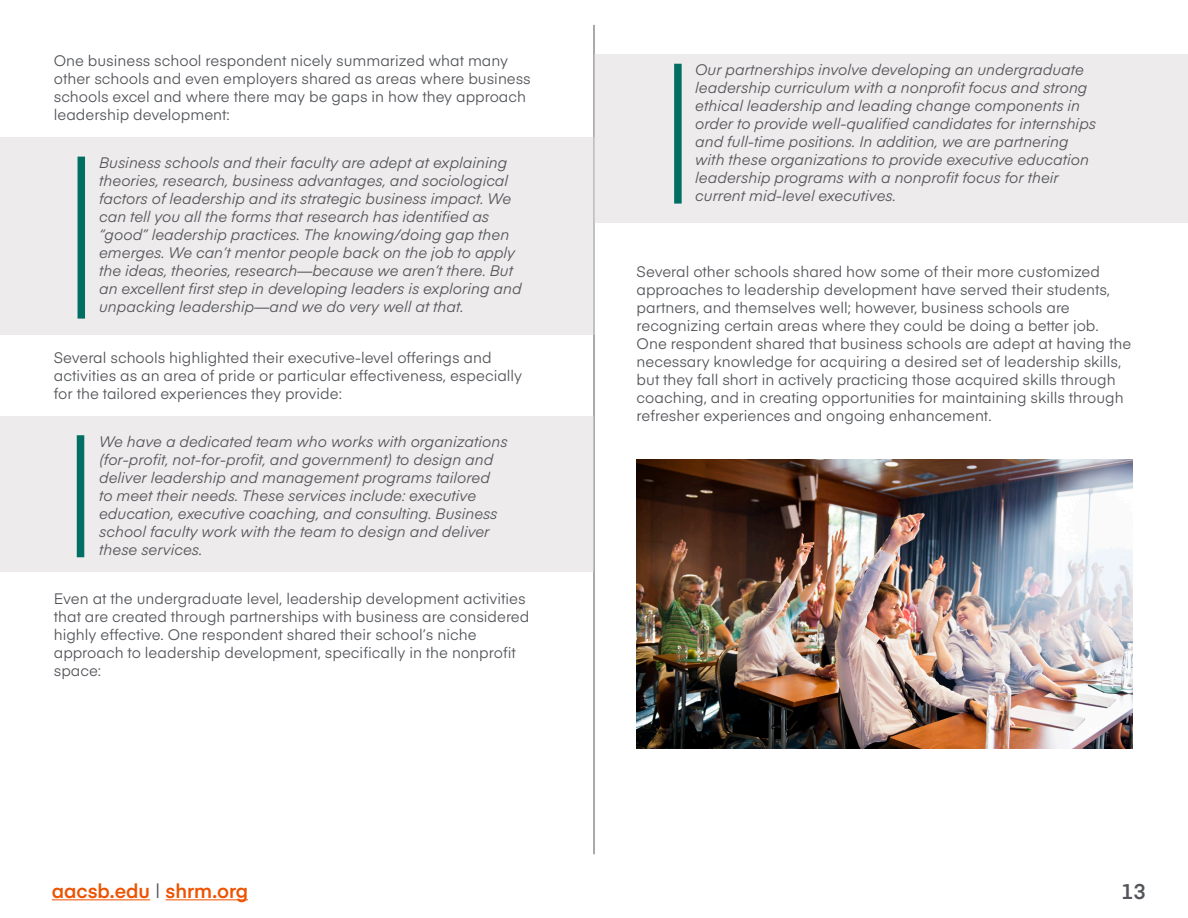
<style>
.page{position:relative;width:1188px;height:918px;background:#fff}
.page>*{position:absolute;margin:0;border:0;box-sizing:border-box;transform-origin:0 0}
.t1{font:600 21px "Eina 03";color:#54555a}
.t2{font:600 19.5px "Eina 03";color:#ed5200}
.t3{font:italic 15px/18px "Eina 03";color:#54555a}
.t4{font:15px/18px "Eina 03";color:#54555a}
.s1{font-weight:400;color:#54555a}
</style>
<div class="page">
<hr style="left:52px;top:899px;width:98px;height:1px;background:#ed5200">
<hr style="left:166px;top:899px;width:82px;height:1px;background:#ed5200">
<hr style="left:594px;top:25px;width:1px;height:829px;background:#54555a">
<img style="left:637px;top:459px;width:495px;height:290px">
<div style="left:0;top:416px;width:593px;height:155px;background:#edebeb"></div>
<div style="left:0;top:137px;width:594px;height:198px;background:#edebeb"></div>
<div style="left:78px;top:157px;width:7px;height:162px;background:#006e63"></div>
<div style="left:77px;top:435px;width:7px;height:122px;background:#006e63"></div>
<div style="left:594px;top:54px;width:594px;height:168px;background:#edebeb"></div>
<div style="left:674px;top:64px;width:8px;height:140px;background:#006e63"></div>
<p class="t4" style="left:54px;top:50px;width:479px">One business school respondent nicely summarized what many other schools and even employers shared as areas where business schools excel and where there may be gaps in how they approach leadership development:</p>
<p class="t3" style="left:99px;top:153px;width:424px">Business schools and their faculty are adept at explaining theories, research, business advantages, and sociological factors of leadership and its strategic business impact. We can tell you all the forms that research has identified as “good” leadership practices. The knowing/doing gap then emerges. We can’t mentor people back on the job to apply the ideas, theories, research—because we aren’t there. But an excellent first step in developing leaders is exploring and unpacking leadership—and we do very well at that.</p>
<p class="t4" style="left:54px;top:347px;width:470px">Several schools highlighted their executive-level offerings and activities as an area of pride or particular effectiveness, especially for the tailored experiences they provide:</p>
<p class="t3" style="left:99px;top:431px;width:410px">We have a dedicated team who works with organizations (for-profit, not-for-profit, and government) to design and deliver leadership and management programs tailored<br>to meet their needs. These services include: executive education, executive coaching, and consulting. Business school faculty work with the team to design and deliver these services.</p>
<p class="t4" style="left:54px;top:589px;width:477px">Even at the undergraduate level, leadership development activities that are created through partnerships with business are considered highly effective. One respondent shared their school’s niche approach to leadership development, specifically in the nonprofit space:</p>
<p class="t3" style="left:695px;top:60px;width:402px">Our partnerships involve developing an undergraduate leadership curriculum with a nonprofit focus and strong ethical leadership and leading change components in order to provide well-qualified candidates for internships and full-time positions. In addition, we are partnering with these organizations to provide executive education leadership programs with a nonprofit focus for their current mid-level executives.</p>
<p class="t4" style="left:637px;top:262px;width:496px">Several other schools shared how some of their more customized approaches to leadership development have served their students, partners, and themselves well; however, business schools are recognizing certain areas where they could be doing a better job.<br>One respondent shared that business schools are adept at having the necessary knowledge for acquiring a desired set of leadership skills, but they fall short in actively practicing those acquired skills through coaching, and in creating opportunities for maintaining skills through refresher experiences and ongoing enhancement.</p>
<h2 class="t2" style="left:52px;top:876px;width:198px">aacsb.edu <span class="s1">|</span> shrm.org</h2>
<h1 class="t1" style="left:1121px;top:876px;width:26px">13</h1>
</div>
